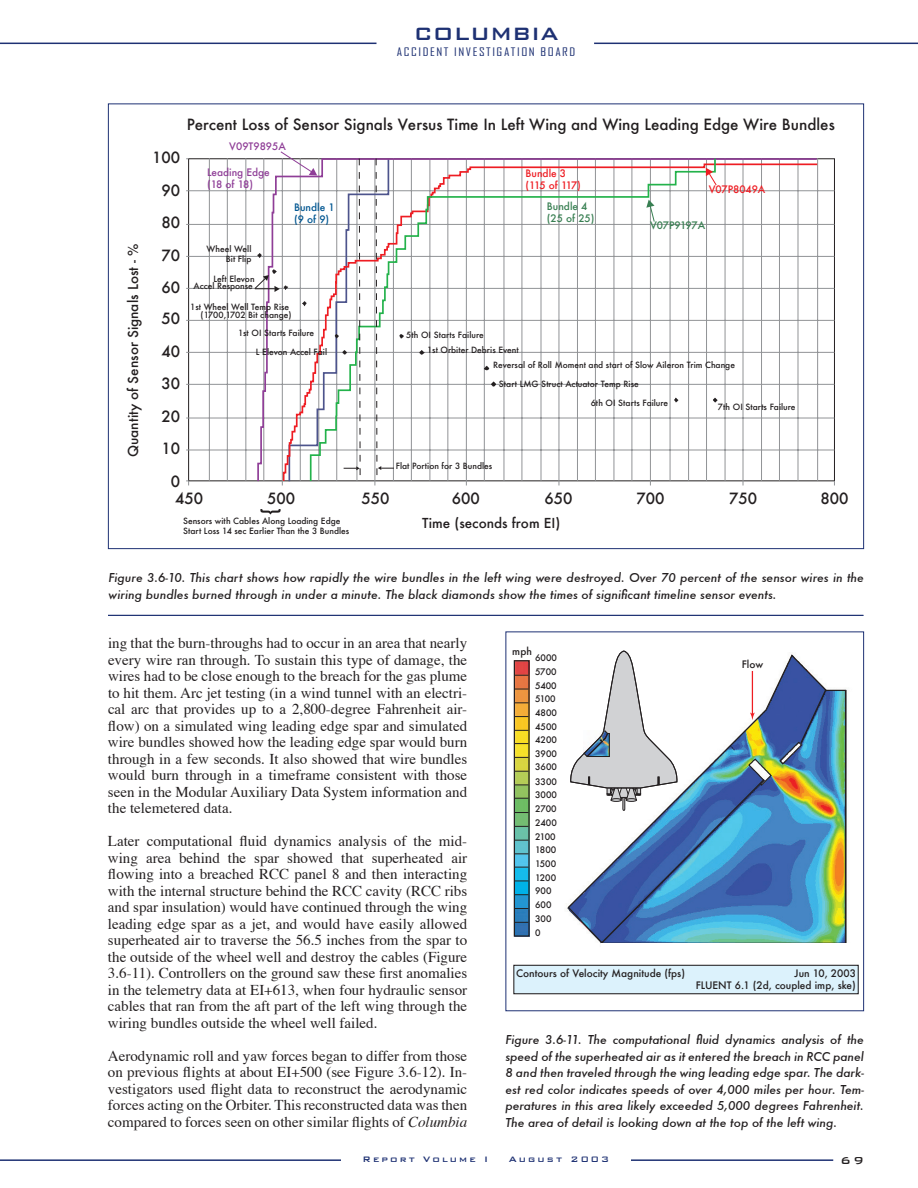
<style>
.page{position:relative;width:918px;height:1188px;background:#fff}
.page>*{position:absolute;margin:0;border:0;box-sizing:border-box;transform-origin:0 0}
.t1{font:500 23.85px "Bank Gothic BT";color:#1e3173}
.t2{font:500 15.15px/32.4px "Futura";color:#231f20;text-align:right}
.Body{font:15px/16.5px "Times";color:#231f20;text-align:justify}
.t3{font:500 13.5px "Futura";color:#231f20}
.t4{font:500 13.5px "Bank Gothic BT";color:#231f20}
.t5{font:italic 500 12px/16.5px "Futura";color:#231f20}
.t6{font:11.25px "Agency FB";letter-spacing:.115em;color:#1e3173;scale:1.2 1}
.t7{font:500 10.5px "Bank Gothic BT";letter-spacing:.2em;color:#1e3173}
.t8{font:500 10.05px/12.6px "Futura";color:#231f20;text-align:right}
.t9{font:500 10.05px/11.9px "Futura";color:#8f3e97}
.t10{font:500 10.05px/11.9px "Futura";color:#ee1d23}
.t11{font:500 10.05px/11.9px "Futura";color:#387f52}
.t12{font:500 10.05px/11.9px "Futura";color:#005691}
.t13{font:500 8.85px/13.8px "Futura";color:#231f20}
.t14{font:500 8.4px/10.1px "Futura";color:#231f20;text-align:right}
.s1{font-style:italic}
</style>
<div class="page">
<hr style="left:594px;top:43px;width:324px;height:1px;background:#1e3173">
<hr style="left:0;top:43px;width:376px;height:1px;background:#1e3173">
<hr style="left:0;top:1159px;width:833px;height:2px;background:#1e3173">
<div style="left:341px;top:1154px;width:290px;height:14px;background:#fff"></div>
<hr style="left:209px;top:158px;width:1px;height:323px;background:#919396">
<hr style="left:227px;top:158px;width:1px;height:323px;background:#919396">
<hr style="left:245px;top:158px;width:1px;height:323px;background:#919396">
<hr style="left:282px;top:158px;width:1px;height:327px;background:#919396">
<hr style="left:374px;top:158px;width:1px;height:327px;background:#919396">
<hr style="left:466px;top:158px;width:1px;height:327px;background:#919396">
<hr style="left:559px;top:158px;width:1px;height:327px;background:#919396">
<hr style="left:650px;top:158px;width:1px;height:327px;background:#919396">
<hr style="left:743px;top:158px;width:1px;height:327px;background:#919396">
<hr style="left:186px;top:190px;width:648px;height:1px;background:#919396">
<hr style="left:186px;top:224px;width:648px;height:1px;background:#919396">
<hr style="left:186px;top:256px;width:648px;height:1px;background:#919396">
<hr style="left:186px;top:288px;width:648px;height:1px;background:#919396">
<hr style="left:186px;top:320px;width:648px;height:1px;background:#919396">
<hr style="left:186px;top:352px;width:648px;height:1px;background:#919396">
<hr style="left:186px;top:384px;width:648px;height:1px;background:#919396">
<hr style="left:186px;top:418px;width:648px;height:1px;background:#919396">
<hr style="left:186px;top:450px;width:648px;height:1px;background:#919396">
<svg style="left:717px;top:163px;width:102px;height:320px"></svg>
<svg style="left:404px;top:158px;width:313px;height:325px"></svg>
<svg style="left:260px;top:509px;width:21px;height:6px"></svg>
<svg style="left:419px;top:350px;width:6px;height:5px"></svg>
<svg style="left:484px;top:366px;width:5px;height:4px"></svg>
<svg style="left:491px;top:382px;width:5px;height:5px"></svg>
<svg style="left:674px;top:398px;width:4px;height:4px"></svg>
<svg style="left:713px;top:398px;width:4px;height:4px"></svg>
<svg style="left:646px;top:200px;width:9px;height:23px"></svg>
<svg style="left:706px;top:168px;width:11px;height:18px"></svg>
<svg style="left:254px;top:151px;width:150px;height:332px"></svg>
<hr style="left:108px;top:615px;width:755px;height:1px;background:#1e3173">
<img style="left:516px;top:662px;width:12px;height:273px">
<div style="left:514px;top:965px;width:344px;height:29px;background:#dcf2fc"></div>
<div style="left:513px;top:965px;width:346px;height:29px;border:1px solid #231f20"></div>
<svg style="left:516px;top:675px;width:12px;height:1px"></svg>
<svg style="left:516px;top:689px;width:12px;height:1px"></svg>
<svg style="left:516px;top:703px;width:12px;height:1px"></svg>
<svg style="left:516px;top:716px;width:12px;height:1px"></svg>
<svg style="left:516px;top:730px;width:12px;height:1px"></svg>
<svg style="left:516px;top:743px;width:12px;height:1px"></svg>
<svg style="left:516px;top:757px;width:12px;height:1px"></svg>
<svg style="left:516px;top:771px;width:12px;height:1px"></svg>
<svg style="left:516px;top:785px;width:12px;height:1px"></svg>
<svg style="left:516px;top:798px;width:12px;height:1px"></svg>
<svg style="left:516px;top:812px;width:12px;height:1px"></svg>
<svg style="left:516px;top:826px;width:12px;height:1px"></svg>
<svg style="left:516px;top:840px;width:12px;height:1px"></svg>
<svg style="left:516px;top:854px;width:12px;height:1px"></svg>
<svg style="left:516px;top:867px;width:12px;height:1px"></svg>
<svg style="left:516px;top:881px;width:12px;height:1px"></svg>
<svg style="left:516px;top:894px;width:12px;height:1px"></svg>
<svg style="left:516px;top:908px;width:12px;height:1px"></svg>
<svg style="left:516px;top:922px;width:12px;height:1px"></svg>
<div style="left:514px;top:660px;width:16px;height:277px;border:1px solid #231f20"></div>
<svg style="left:567px;top:650px;width:280px;height:345px"></svg>
<h1 class="t1" style="left:414px;top:20px;width:147px">COLUMBIA</h1>
<p class="t6" style="left:397px;top:45px;width:150px">ACCIDENT INVESTIGATION BOARD</p>
<p class="t3" style="left:124px;top:457px;width:215px;rotate:-90deg">Quantity of Sensor Signals Lost - %</p>
<p class="t2" style="left:152px;top:141px;width:30px;line-height:32.8px">100<br>90</p>
<p class="t2" style="left:161px;top:206px;width:20px">80</p>
<p class="t2" style="left:187px;top:108px;width:650px">Percent Loss of Sensor Signals Versus Time In Left Wing and Wing Leading Edge Wire Bundles</p>
<p class="t9" style="left:229px;top:140px;width:58px">V09T9895A</p>
<p class="t9" style="left:207px;top:166px;width:64px">Leading Edge (18 of 18)</p>
<p class="t12" style="left:294px;top:201px;width:42px">Bundle 1 (9 of 9)</p>
<p class="t10" style="left:526px;top:168px;width:57px">Bundle 3 (115 of 117)</p>
<p class="t11" style="left:547px;top:200px;width:49px">Bundle 4 (25 of 25)</p>
<p class="t10" style="left:709px;top:183px;width:58px">V07P8049A</p>
<p class="t11" style="left:650px;top:219px;width:56px">V07P9197A</p>
<p class="t14" style="left:207px;top:244px;width:46px">Wheel Well<br>Bit Flip</p>
<p class="t14" style="left:194px;top:275px;width:63px;line-height:7.6px">Left Elevon<br>Accel Response</p>
<p class="t14" style="left:190px;top:303px;width:103px;line-height:7.6px">1st Wheel Well Temp Rise (1700,1702 Bit change)</p>
<p class="t14" style="left:256px;top:347px;width:73px">L Elevon Accel Fail</p>
<p class="t2" style="left:161px;top:239px;width:20px">70</p>
<p class="t2" style="left:161px;top:271px;width:20px">60</p>
<p class="t2" style="left:161px;top:302px;width:20px">50</p>
<p class="t14" style="left:238px;top:327px;width:78px">1st OI Starts Failure</p>
<p class="t14" style="left:406px;top:330px;width:79px">5th OI Starts Failure</p>
<p class="t14" style="left:427px;top:345px;width:93px">1st Orbiter Debris Event</p>
<p class="t14" style="left:493px;top:360px;width:243px">Reversal of Roll Moment and start of Slow Aileron Trim Change</p>
<p class="t14" style="left:499px;top:379px;width:141px">Start LMG Struct Actuator Temp Rise</p>
<p class="t14" style="left:591px;top:398px;width:79px">6th OI Starts Failure</p>
<p class="t2" style="left:161px;top:335px;width:20px">40</p>
<p class="t2" style="left:161px;top:367px;width:20px">30</p>
<p class="t14" style="left:718px;top:401px;width:79px">7th OI Starts Failure</p>
<p class="t2" style="left:161px;top:400px;width:20px">20<br>10<br>0</p>
<p class="t2" style="left:175px;top:482px;width:30px">450</p>
<p class="t2" style="left:267px;top:482px;width:30px">500</p>
<p class="t2" style="left:361px;top:482px;width:30px">550</p>
<p class="t2" style="left:452px;top:482px;width:30px">600</p>
<p class="t2" style="left:544px;top:482px;width:30px">650</p>
<p class="t2" style="left:636px;top:482px;width:30px">700</p>
<p class="t2" style="left:729px;top:482px;width:30px">750</p>
<p class="t2" style="left:820px;top:482px;width:30px">800</p>
<p class="t3" style="left:422px;top:514px;width:140px">Time (seconds from EI)</p>
<p class="t14" style="left:396px;top:461px;width:98px">Flat Portion for 3 Bundles</p>
<p class="t14" style="left:183px;top:515px;width:168px;text-align:left">Sensors with Cables Along Loading Edge<br>Start Loss 14 sec Earlier Than the 3 Bundles</p>
<p class="t5" style="left:109px;top:569px;width:757px">Figure 3.6-10. This chart shows how rapidly the wire bundles in the left wing were destroyed. Over 70 percent of the sensor wires in the wiring bundles burned through in under a minute. The black diamonds show the times of significant timeline sensor events.</p>
<p class="Body" style="left:108px;top:636px;width:361px">ing that the burn-throughs had to occur in an area that nearly every wire ran through. To sustain this type of damage, the wires had to be close enough to the breach for the gas plume to hit them. Arc jet testing (in a wind tunnel with an electri&shy;cal arc that provides up to a 2,800-degree Fahrenheit air&shy;flow) on a simulated wing leading edge spar and simulated wire bundles showed how the leading edge spar would burn through in a few seconds. It also showed that wire bundles would burn through in a timeframe consistent with those seen in the Modular Auxiliary Data System information and the telemetered data.</p>
<p class="Body" style="left:108px;top:834px;width:361px">Later computational fluid dynamics analysis of the mid&shy;wing area behind the spar showed that superheated air flowing into a breached RCC panel 8 and then interacting with the internal structure behind the RCC cavity (RCC ribs and spar insulation) would have continued through the wing leading edge spar as a jet, and would have easily allowed superheated air to traverse the 56.5 inches from the spar to the outside of the wheel well and destroy the cables (Figure 3.6-11). Controllers on the ground saw these first anomalies in the telemetry data at EI+613, when four hydraulic sensor cables that ran from the aft part of the left wing through the wiring bundles outside the wheel well failed.</p>
<p class="Body" style="left:108px;top:1048px;width:361px">Aerodynamic roll and yaw forces began to differ from those on previous flights at about EI+500 (see Figure 3.6-12). In&shy;vestigators used flight data to reconstruct the aerodynamic forces acting on the Orbiter. This reconstructed data was then compared to forces seen on other similar flights of <span class="s1">Columbia</span></p>
<p class="t8" style="left:512px;top:645px;width:21px">mph</p>
<p class="t13" style="left:535px;top:650px;width:23px">6000<br>5700<br>5400<br>5100<br>4800<br>4500</p>
<p class="t13" style="left:535px;top:732px;width:23px">4200<br>3900<br>3600<br>3300<br>3000<br>2700<br>2400<br>2100<br>1800<br>1500<br>1200<br>900<br>600<br>300<br>0</p>
<p class="t8" style="left:742px;top:658px;width:23px">Flow</p>
<p class="t8" style="left:516px;top:967px;width:170px">Contours of Velocity Magnitude (fps)</p>
<p class="t8" style="left:696px;top:967px;width:162px">Jun 10, 2003<br>FLUENT 6.1 (2d, coupled imp, ske)</p>
<p class="t5" style="left:506px;top:1031px;width:360px;text-align:justify">Figure 3.6-11. The computational fluid dynamics analysis of the speed of the superheated air as it entered the breach in RCC panel 8 and then traveled through the wing leading edge spar. The dark&shy;est red color indicates speeds of over 4,000 miles per hour. Tem&shy;peratures in this area likely exceeded 5,000 degrees Fahrenheit.<br>The area of detail is looking down at the top of the left wing.</p>
<p class="t7" style="left:363px;top:1154px;width:127px">Report Volume I</p>
<p class="t7" style="left:509px;top:1154px;width:102px">August 2003</p>
<p class="t4" style="left:840px;top:1153px;width:25px">69</p>
</div>
